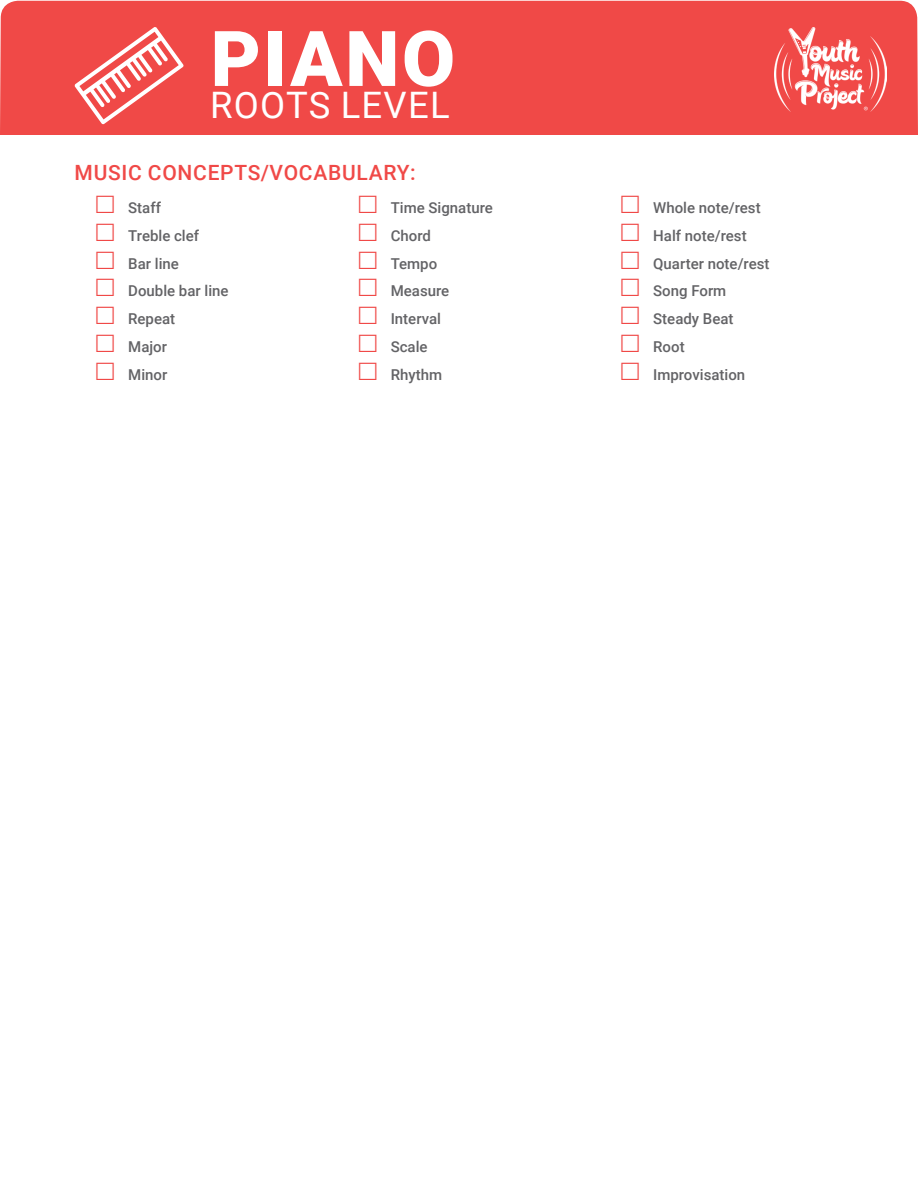
<style>
.page{position:relative;width:918px;height:1188px;background:#fff}
.page>*{position:absolute;margin:0;border:0;box-sizing:border-box;transform-origin:0 0}
.t1{font:900 76.95px "Roboto";letter-spacing:.035em;color:#fff}
.t2{font:36.45px "Roboto";letter-spacing:.035em;color:#fff}
.R_Header{font:500 21px "Roboto";letter-spacing:.035em;color:#f04947}
.t3{font:500 15px "Roboto";color:#636366}
</style>
<div class="page">
<div style="left:0;top:1px;width:918px;height:134px;background:#f04947"></div>
<img style="left:775px;top:27px;width:111px;height:85px">
<svg style="left:74px;top:27px;width:110px;height:97px"></svg>
<h1 class="t1" style="left:211px;top:5px;width:246px">PIANO</h1>
<h2 class="t2" style="left:210px;top:80px;width:241px">ROOTS LEVEL</h2>
<p class="R_Header" style="left:75px;top:158px;width:343px">MUSIC CONCEPTS/VOCABULARY:</p>
<p class="t3" style="left:128px;top:197px;width:34px">Staff</p>
<p class="t3" style="left:128px;top:225px;width:72px">Treble clef</p>
<p class="t3" style="left:128px;top:253px;width:52px">Bar line</p>
<p class="t3" style="left:128px;top:281px;width:102px">Double bar line</p>
<p class="t3" style="left:128px;top:308px;width:49px">Repeat</p>
<p class="t3" style="left:128px;top:336px;width:40px">Major</p>
<p class="t3" style="left:128px;top:364px;width:41px">Minor</p>
<p class="t3" style="left:391px;top:197px;width:104px">Time Signature</p>
<p class="t3" style="left:391px;top:225px;width:42px">Chord</p>
<p class="t3" style="left:391px;top:253px;width:48px">Tempo</p>
<p class="t3" style="left:391px;top:281px;width:60px">Measure</p>
<p class="t3" style="left:391px;top:308px;width:52px">Interval</p>
<p class="t3" style="left:391px;top:336px;width:38px">Scale</p>
<p class="t3" style="left:391px;top:364px;width:53px">Rhythm</p>
<p class="t3" style="left:653px;top:197px;width:109px">Whole note/rest</p>
<p class="t3" style="left:653px;top:225px;width:95px">Half note/rest</p>
<p class="t3" style="left:653px;top:253px;width:118px">Quarter note/rest</p>
<p class="t3" style="left:653px;top:281px;width:75px">Song Form</p>
<p class="t3" style="left:653px;top:308px;width:82px">Steady Beat</p>
<p class="t3" style="left:653px;top:336px;width:33px">Root</p>
<p class="t3" style="left:653px;top:364px;width:93px">Improvisation</p>
</div>
